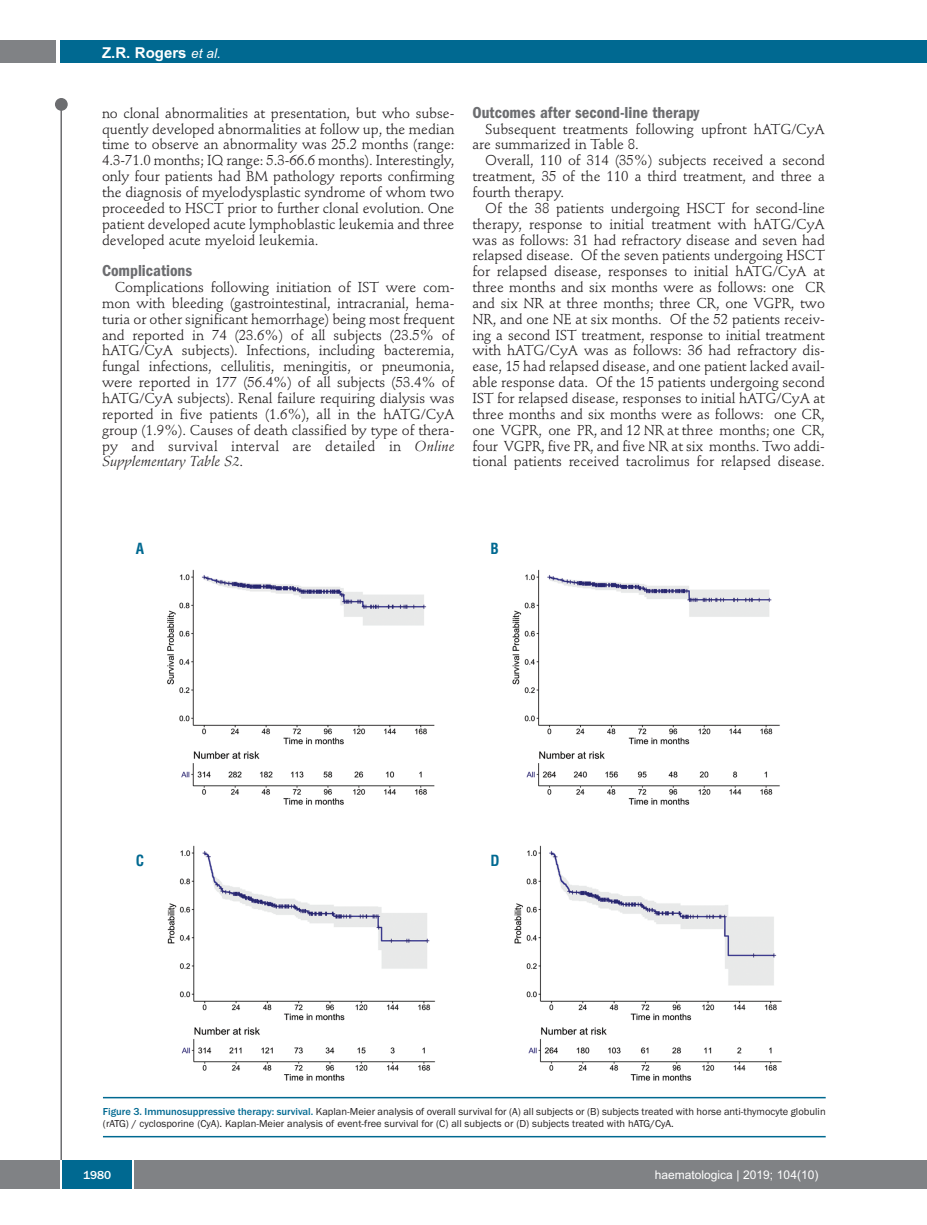
<style>
.page{position:relative;width:927px;height:1225px;background:#fff}
.page>*{position:absolute;margin:0;border:0;box-sizing:border-box;transform-origin:0 0}
.t1{font:600 condensed 16.5px "Franklin Gothic";color:#6c6d70}
.t2{font:700 15px "Arial";color:#fff}
.t3{font:700 condensed 15px "Helvetica";color:#006991}
.t4{font:14.25px/15.9px "Stempel Schneidler";letter-spacing:-.005em;color:#231f20;text-align:justify}
.t5{font:12px "Arial";color:#fff}
.t6{font:500 12px "Franklin Gothic";color:#fff}
.t7{font:10.5px/12px "Franklin Gothic";color:#231f20}
.s1{font-weight:400;font-style:italic;font-size:13.5px}
.s2{font-style:italic}
.s3{font-weight:500;color:#006991}
</style>
<div class="page">
<div style="left:911px;top:40px;width:16px;height:22px;background:#006991"></div>
<div style="left:910px;top:1160px;width:17px;height:28px;background:#808285"></div>
<div style="left:55px;top:98px;width:13px;height:13px;background:#6c6d70;border-radius:50%"></div>
<hr style="left:60px;top:101px;width:2px;height:1061px;background:#6c6d70">
<div style="left:60px;top:40px;width:852px;height:22px;background:#006991"></div>
<div style="left:0;top:40px;width:56px;height:22px;background:#808285"></div>
<div style="left:0;top:1160px;width:911px;height:28px;background:#808285"></div>
<div style="left:62px;top:1160px;width:71px;height:28px;background:#006991"></div>
<hr style="left:60px;top:1160px;width:2px;height:28px;background:#fff">
<svg style="left:133px;top:1160px;width:1px;height:28px"></svg>
<img style="left:167px;top:569px;width:615px;height:512px">
<hr style="left:103px;top:1097px;width:723px;height:1px;background:#006991">
<hr style="left:103px;top:1136px;width:723px;height:1px;background:#006991">
<p class="t2" style="left:102px;top:44px;width:120px">Z.R. Rogers <span class="s1">et al.</span></p>
<p class="t4" style="left:102px;top:106px;width:354px">no clonal abnormalities at presentation, but who subse&shy;quently developed abnormalities at follow up, the median time to observe an abnormality was 25.2 months (range:<br>4.3-71.0 months; IQ range: 5.3-66.6 months). Interestingly, only four patients had BM pathology reports confirming the diagnosis of myelodysplastic syndrome of whom two proceeded to HSCT prior to further clonal evolution. One patient developed acute lymphoblastic leukemia and three developed acute myeloid leukemia.</p>
<p class="t1" style="left:102px;top:265px;width:92px">Complications</p>
<p class="t4" style="left:102px;top:280px;width:354px;text-indent:13px">Complications following initiation of IST were com&shy;mon with bleeding (gastrointestinal, intracranial, hema&shy;turia or other significant hemorrhage) being most frequent and reported in 74 (23.6%) of all subjects (23.5% of hATG/CyA subjects). Infections, including bacteremia, fungal infections, cellulitis, meningitis, or pneumonia, were reported in 177 (56.4%) of all subjects (53.4% of hATG/CyA subjects). Renal failure requiring dialysis was reported in five patients (1.6%), all in the hATG/CyA group (1.9%). Causes of death classified by type of thera&shy;py and survival interval are detailed in <span class="s2">Online Supplementary Table S2</span>.</p>
<p class="t1" style="left:472px;top:107px;width:228px">Outcomes after second-line therapy</p>
<p class="t4" style="left:472px;top:122px;width:354px;text-indent:13px">Subsequent treatments following upfront hATG/CyA are summarized in Table 8.</p>
<p class="t4" style="left:472px;top:154px;width:354px;text-indent:13px">Overall, 110 of 314 (35%) subjects received a second treatment, 35 of the 110 a third treatment, and three a fourth therapy.</p>
<p class="t4" style="left:472px;top:201px;width:354px;text-indent:13px">Of the 38 patients undergoing HSCT for second-line therapy, response to initial treatment with hATG/CyA was as follows: 31 had refractory disease and seven had relapsed disease. Of the seven patients undergoing HSCT for relapsed disease, responses to initial hATG/CyA at three months and six months were as follows: one CR and six NR at three months; three CR, one VGPR, two NR, and one NE at six months. Of the 52 patients receiv&shy;ing a second IST treatment, response to initial treatment with hATG/CyA was as follows: 36 had refractory dis&shy;ease, 15 had relapsed disease, and one patient lacked avail&shy;able response data. Of the 15 patients undergoing second IST for relapsed disease, responses to initial hATG/CyA at three months and six months were as follows: one CR, one VGPR, one PR, and 12 NR at three months; one CR, four VGPR, five PR, and five NR at six months. Two addi&shy;tional patients received tacrolimus for relapsed disease.</p>
<p class="t3" style="left:136px;top:540px;width:10px">A</p>
<p class="t3" style="left:490px;top:540px;width:10px">B</p>
<p class="t3" style="left:136px;top:852px;width:10px">C</p>
<p class="t3" style="left:490px;top:852px;width:11px">D</p>
<p class="t7" style="left:103px;top:1105px;width:724px"><span class="s3">Figure 3. Immunosuppressive therapy: survival.</span> Kaplan-Meier analysis of overall survival for (A) all subjects or (B) subjects treated with horse anti-thymocyte globulin (rATG) / cyclosporine (CyA). Kaplan-Meier analysis of event-free survival for (C) all subjects or (D) subjects treated with hATG/CyA.</p>
<p class="t6" style="left:83px;top:1167px;width:30px">1980</p>
<p class="t5" style="left:655px;top:1167px;width:165px">haematologica | 2019; 104(10)</p>
</div>
